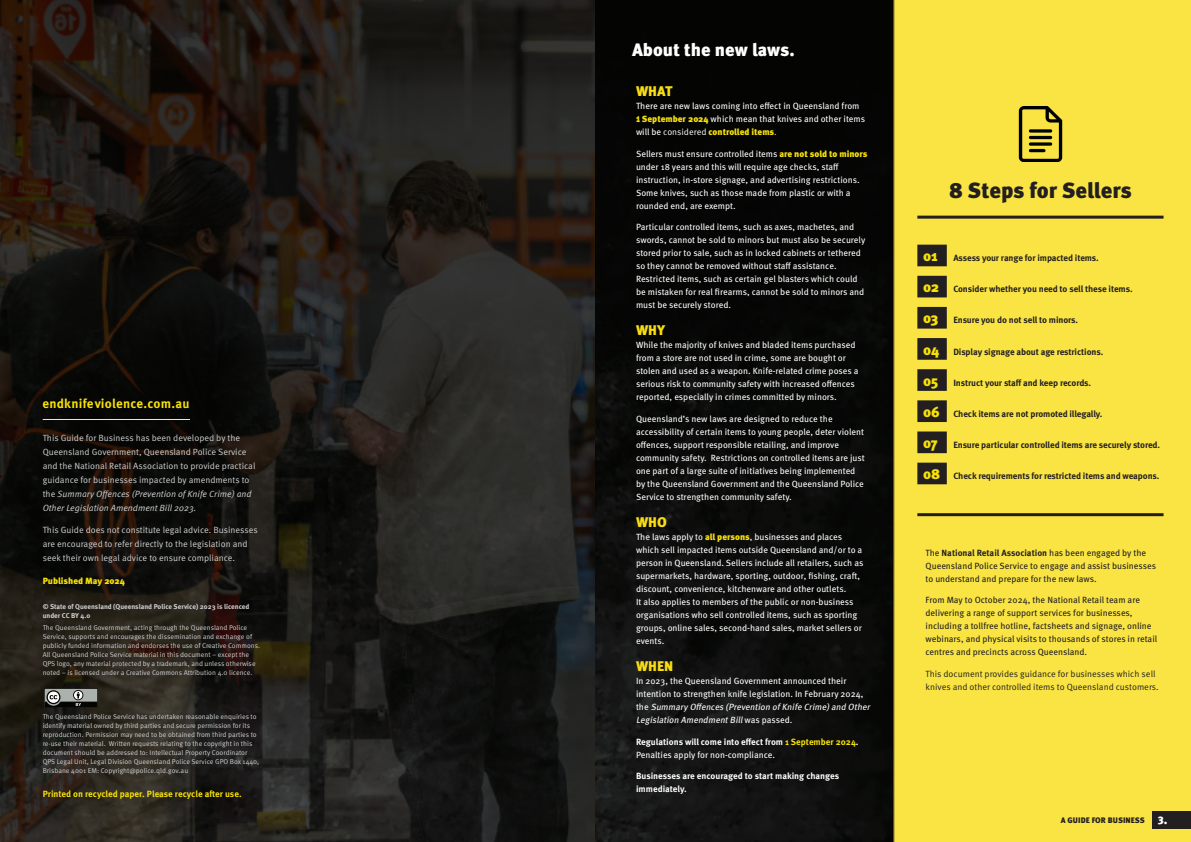
<style>
.page{position:relative;width:1191px;height:842px;background:#fff}
.page>*{position:absolute;margin:0;border:0;box-sizing:border-box;transform-origin:0 0}
.t1{font:900 22px "Meta Pro";color:#231f20}
.t2{font:900 18px "Meta Pro";color:#fff}
.t3{font:900 14px "Meta Pro";color:#f8dd14}
.t4{font:700 13px "Meta Pro";letter-spacing:.02em;color:#f7e107}
.t5{font:900 11px "Meta Pro";color:#fff}
.t6{font:9px/13px "Meta Pro";color:#fff}
.t7{font:9px/14px "Meta Pro Norm";color:#d1d2d4}
.t8{font:9px/13px "Meta Pro";color:#231f20}
.t9{font:700 9px "Meta Pro";letter-spacing:-.01em;color:#231f20}
.t10{font:700 9px/13px "Meta Pro";color:#fff}
.t11{font:9px/13px "Meta Pro Norm";color:#231f20}
.t12{font:700 9px "Meta Pro";color:#f7e107}
.t13{font:900 9px "Meta Pro";letter-spacing:-.005em;color:#f7e107}
.t14{font:900 8px "Meta Pro";letter-spacing:.01em;color:#231f20}
.Heading{font:7px/9px "Meta Pro Norm";color:#d1d2d4}
.Heading-2{font:700 7px/9px "Meta Pro";color:#d1d2d4}
.s1{font-family:"Meta Pro Norm Ita"}
.s2{font-weight:900;font-size:10.8px;color:#f7e107}
.s3{font-weight:900;color:#f7e107}
.s4{font-family:"Meta Pro Norm"}
.s5{font-family:"Meta Pro Norm";color:#e2e2e1}
.s6{font-style:italic}
.s7{color:#f7e107}
.s8{font-weight:400}
.s9{font-weight:900;font-size:14.4px;color:#f7e107}
.s10{font-weight:900;font-size:15px;color:#f7e107}
.s11{font-weight:700}
.s12{font-size:12.6px}
</style>
<div class="page">
<svg style="left:0;top:0;width:595px;height:842px;background:#1e1b17"></svg>
<div style="left:595px;top:0;width:318px;height:842px;background:linear-gradient(to bottom,#010200,#131413)"></div>
<svg style="left:44px;top:688px;width:54px;height:19px"></svg>
<hr style="left:43px;top:419px;width:147px;height:1px;background:#e6e7e9">
<div style="left:893px;top:0;width:298px;height:842px;background:#f9e443"></div>
<hr style="left:917px;top:216px;width:246px;height:3px;background:#231f20">
<img style="left:1012px;top:106px;width:56px;height:56px">
<hr style="left:917px;top:513px;width:246px;height:3px;background:#231f20">
<div style="left:917px;top:245px;width:29px;height:21px;background:#231f20"></div>
<div style="left:917px;top:276px;width:29px;height:21px;background:#231f20"></div>
<div style="left:917px;top:307px;width:29px;height:22px;background:#231f20"></div>
<div style="left:917px;top:338px;width:29px;height:22px;background:#231f20"></div>
<div style="left:917px;top:369px;width:29px;height:22px;background:#231f20"></div>
<div style="left:917px;top:400px;width:29px;height:22px;background:#231f20"></div>
<div style="left:917px;top:431px;width:29px;height:22px;background:#231f20"></div>
<div style="left:917px;top:463px;width:29px;height:21px;background:#231f20"></div>
<div style="left:1152px;top:812px;width:39px;height:17px;background:#231f20"></div>
<p class="t4" style="left:43px;top:393px;width:149px">endknifeviolence.com.au</p>
<p class="t7" style="left:43px;top:430px;width:214px">This Guide for Business has been developed by the Queensland Government, Queensland Police Service and the National Retail Association to provide practical guidance for businesses impacted by amendments to the <span class="s1">Summary Offences (Prevention of Knife Crime) and Other Legislation Amendment Bill 2023.</span></p>
<p class="t7" style="left:43px;top:523px;width:216px">This Guide does not constitute legal advice. Businesses are encouraged to refer directly to the legislation and seek their own legal advice to ensure compliance.</p>
<p class="t13" style="left:43px;top:574px;width:84px">Published May 2024</p>
<p class="Heading-2" style="left:43px;top:602px;width:208px">© State of Queensland (Queensland Police Service) 2023 is licenced under CC BY 4.0</p>
<p class="Heading" style="left:43px;top:623px;width:219px">The Queensland Government, acting through the Queensland Police Service, supports and encourages the dissemination and exchange of publicly funded information and endorses the use of Creative Commons.<br>All Queensland Police Service material in this document – except the QPS logo, any material protected by a trademark, and unless otherwise noted – is licensed under a Creative Commons Attribution 4.0 licence.</p>
<p class="Heading" style="left:43px;top:712px;width:218px">The Queensland Police Service has undertaken reasonable enquiries to identify material owned by third parties and secure permission for its reproduction. Permission may need to be obtained from third parties to re-use their material. Written requests relating to the copyright in this document should be addressed to: Intellectual Property Coordinator QPS Legal Unit, Legal Division Queensland Police Service GPO Box 1440, Brisbane 4001 EM: Copyright@police.qld.gov.au</p>
<p class="t12" style="left:43px;top:786px;width:200px">Printed on recycled paper. Please recycle after use.</p>
<p class="t2" style="left:632px;top:36px;width:164px">About the new laws.</p>
<p class="t3" style="left:636px;top:80px;width:38px">WHAT</p>
<p class="t6" style="left:636px;top:99px;width:231px">There are new laws coming into effect in Queensland from<br><span class="s2">1</span> <span class="s3">September 2024</span> which mean that knives and other items will be <span class="s4">considered</span> <span class="s3">controlled items</span><span class="s5">.</span></p>
<p class="t6" style="left:636px;top:146px;width:233px">Sellers must ensure controlled items <span class="s3">are not sold to minors </span>under 18 years and this will require age checks, staff instruction, in-store signage, and advertising restrictions.<br>Some knives, such as those made from plastic or with a rounded end, are exempt.</p>
<p class="t6" style="left:636px;top:220px;width:231px">Particular controlled items, such as axes, machetes, and swords, cannot be sold to minors but must also be securely stored prior to sale, such as in locked cabinets or tethered so they cannot be removed without staff assistance.<br>Restricted items, such as certain gel blasters which could be mistaken for real firearms, cannot be sold to minors and must be securely stored.</p>
<p class="t3" style="left:636px;top:319px;width:31px">WHY</p>
<p class="t6" style="left:636px;top:338px;width:224px">While the majority of knives and bladed items purchased from a store are not used in crime, some are bought or stolen and used as a weapon. Knife-related crime poses a serious risk to community safety with increased offences reported, especially in crimes committed by minors.</p>
<p class="t6" style="left:636px;top:412px;width:230px">Queensland’s new laws are designed to reduce the accessibility of certain items to young people, deter violent offences, support responsible retailing, and improve community safety. Restrictions on controlled items are just one part of a large suite of initiatives being implemented by the Queensland Government and the Queensland Police Service to strengthen community safety.</p>
<p class="t3" style="left:636px;top:511px;width:32px">WHO</p>
<p class="t6" style="left:636px;top:530px;width:229px">The laws apply to <span class="s3">all persons</span>, businesses and places which sell impacted items outside Queensland and/or to a person in Queensland. Sellers include all retailers, such as supermarkets, hardware, sporting, outdoor, fishing, craft, discount, convenience, kitchenware and other outlets.<br>It also applies to members of the public or non-business organisations who sell controlled items, such as sporting groups, online sales, second-hand sales, market sellers or events.</p>
<p class="t3" style="left:636px;top:655px;width:39px">WHEN</p>
<p class="t6" style="left:636px;top:674px;width:238px">In 2023, the Queensland Government announced their intention to strengthen knife legislation. In February 2024,<br>t h e <span class="s6">SummaryOffences(Prevention ofKnife Crime) and Other Legislation AmendmentBill</span>w a s p a s s e d .</p>
<p class="t10" style="left:636px;top:734px;width:224px">Regulations will come into effect from <span class="s7">1 September 2024</span>.<br><span class="s8">Penalties apply for non-compliance.</span></p>
<p class="t10" style="left:636px;top:769px;width:205px">Businesses are encouraged to start making changes immediately.</p>
<p class="t1" style="left:949px;top:173px;width:184px">8 Steps for Sellers</p>
<p class="t9" style="left:923px;top:251px;width:177px"><span class="s9">0</span><span class="s10">1</span> Assess your range for impacted items.</p>
<p class="t9" style="left:923px;top:282px;width:211px"><span class="s9">02</span> Consider whether you need to sell these items.</p>
<p class="t9" style="left:923px;top:313px;width:157px"><span class="s9">03</span> Ensure you do not sell to minors.</p>
<p class="t9" style="left:923px;top:344px;width:182px"><span class="s9">04</span> Display signage about age restrictions.</p>
<p class="t9" style="left:923px;top:376px;width:170px"><span class="s9">05</span> Instruct your staff and keep records.</p>
<p class="t9" style="left:923px;top:407px;width:181px"><span class="s9">06</span> Check items are not promoted illegally.</p>
<p class="t9" style="left:923px;top:438px;width:239px"><span class="s9">07</span> Ensure particular controlled items are securely stored.</p>
<p class="t9" style="left:923px;top:469px;width:238px"><span class="s9">08</span> Check requirements for restricted items and weapons.</p>
<p class="t8" style="left:925px;top:546px;width:232px">The <span class="s11">National Retail Association</span> has been engaged by the<br>Queensland Police Service to engage and assist businesses to understand and prepare for the new laws.</p>
<p class="t8" style="left:925px;top:593px;width:233px">From May to October 2024, the National Retail team are delivering a range of support services for businesses, including a tollfree hotline, factsheets and signage, online webinars, and physical visits to thousands of stores in retail centres and precincts across Queensland.</p>
<p class="t11" style="left:925px;top:667px;width:235px">This document provides guidance for businesses which sell knives and other controlled items to Queensland customers.</p>
<p class="t14" style="left:1060px;top:814px;width:86px">A GUIDE FOR BUSINESS</p>
<p class="t5" style="left:1157px;top:811px;width:11px">3<span class="s12">.</span></p>
</div>
